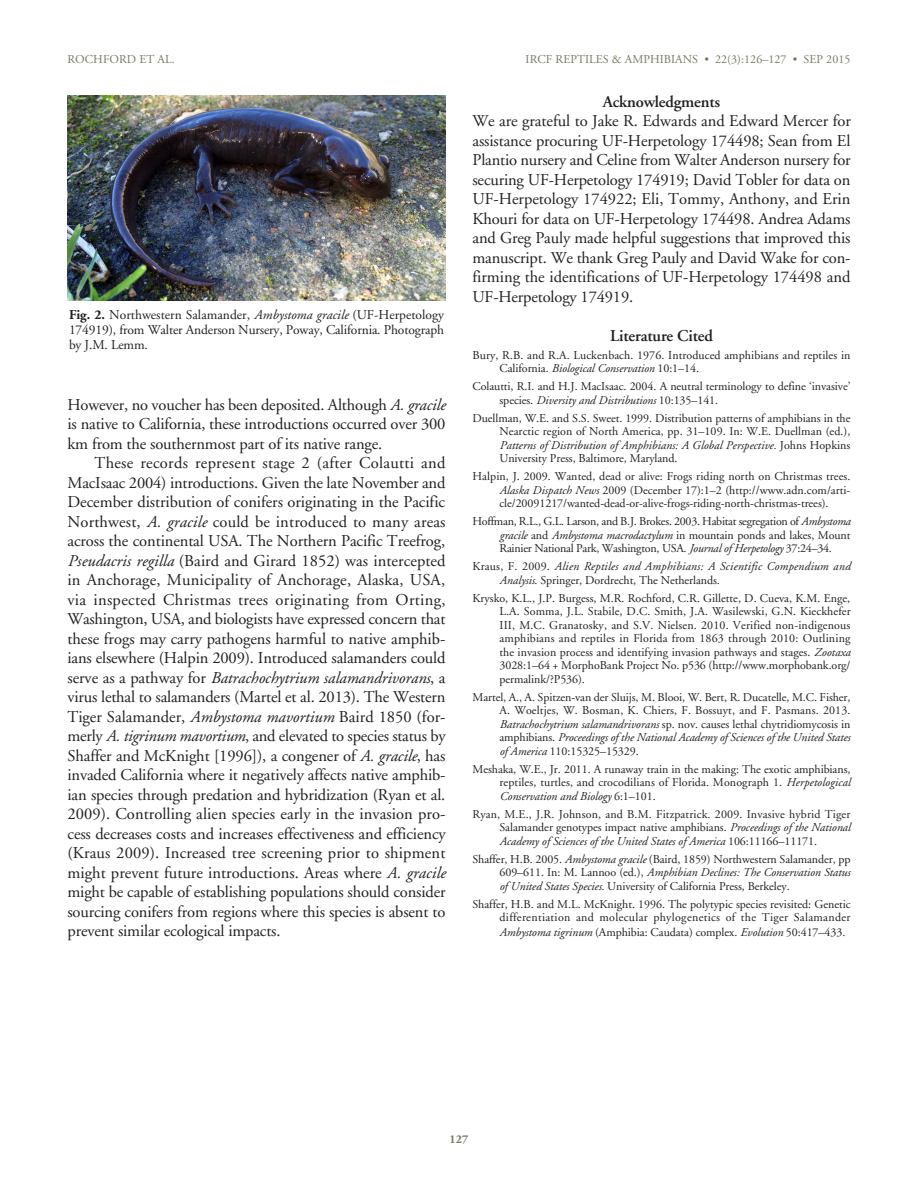
<style>
.page{position:relative;width:918px;height:1188px;background:#fff}
.page>*{position:absolute;margin:0;border:0;box-sizing:border-box;transform-origin:0 0}
.TEXT{font:16.5px/19.5px "Adobe Garamond";letter-spacing:-.01em;color:#231f20;text-align:justify}
.SUBhead{font:600 16.5px "Adobe Garamond";letter-spacing:-.01em;color:#231f20}
.Figure_Caption{font:13.5px/15px "Adobe Garamond";letter-spacing:-.01em;color:#231f20;text-align:justify}
.References{font:12px/13.5px "Adobe Garamond";letter-spacing:-.005em;color:#231f20;text-align:justify}
.References-2{font:12px/13.5px "Adobe Garamond";letter-spacing:.025em;color:#231f20;text-align:right}
.References-3{font:italic 12px/13.5px "Adobe Garamond";letter-spacing:.015em;color:#231f20}
.Running_Head_RIGHT{font:12px "Adobe Garamond";letter-spacing:.005em;color:#717a60}
.Running_Head_LEFT{font:12px "Adobe Garamond";letter-spacing:.005em;color:#717a60}
.Running_Head_LEFT-2{font:700 12px "Adobe Garamond";color:#717a60}
.s1{font-weight:700}
.s2{font-style:italic}
.s3{font-style:normal}
.s4{font-style:normal;color:#211e1f}
</style>
<div class="page">
<img style="left:68px;top:96px;width:378px;height:205px">
<p class="Running_Head_LEFT" style="left:68px;top:53px;width:109px">ROCHFORD ET AL.</p>
<p class="Running_Head_RIGHT" style="left:526px;top:53px;width:326px">IRCF REPTILES &amp; AMPHIBIANS • 22(3):126–127 • SEP 2015</p>
<p class="Figure_Caption" style="left:69px;top:307px;width:377px"><span class="s1">Fig. 2.</span> Northwestern Salamander, <span class="s2">Ambystoma gracile</span> (UF-Herpetology 174919), from Walter Anderson Nursery, Poway, California. Photograph by J.M. Lemm.</p>
<p class="TEXT" style="left:68px;top:395px;width:380px">However, no voucher has been deposited. Although <span class="s2">A. gracile </span>is native to California, these introductions occurred over 300 km from the southernmost part of its native range.</p>
<p class="TEXT" style="left:68px;top:454px;width:380px;text-indent:27px">These records represent stage 2 (after Colautti and MacIsaac 2004) introductions. Given the late November and December distribution of conifers originating in the Pacific Northwest, <span class="s2">A. gracile</span> could be introduced to many areas across the continental USA. The Northern Pacific Treefrog, <span class="s2">Pseudacris regilla</span> (Baird and Girard 1852) was intercepted in Anchorage, Municipality of Anchorage, Alaska, USA, via inspected Christmas trees originating from Orting, Washington, USA, and biologists have expressed concern that these frogs may carry pathogens harmful to native amphib&shy;ians elsewhere (Halpin 2009). Introduced salamanders could serve as a pathway for <span class="s2">Batrachochytrium salamandrivorans</span>, a virus lethal to salamanders (Martel et al. 2013). The Western Tiger Salamander, <span class="s2">Ambystoma mavortium</span> Baird 1850 (for&shy;merly <span class="s2">A. tigrinum mavortium</span>, and elevated to species status by Shaffer and McKnight [1996]), a congener of <span class="s2">A. gracile</span>, has invaded California where it negatively affects native amphib&shy;ian species through predation and hybridization (Ryan et al.<br>2009). Controlling alien species early in the invasion pro&shy;cess decreases costs and increases effectiveness and efficiency (Kraus 2009). Increased tree screening prior to shipment might prevent future introductions. Areas where <span class="s2">A. gracile </span>might be capable of establishing populations should consider sourcing conifers from regions where this species is absent to prevent similar ecological impacts.</p>
<p class="SUBhead" style="left:603px;top:92px;width:119px">Acknowledgments</p>
<p class="TEXT" style="left:472px;top:112px;width:380px">We are grateful to Jake R. Edwards and Edward Mercer for assistance procuring UF-Herpetology 174498; Sean from El Plantio nursery and Celine from Walter Anderson nursery for securing UF-Herpetology 174919; David Tobler for data on UF-Herpetology 174922; Eli, Tommy, Anthony, and Erin Khouri for data on UF-Herpetology 174498. Andrea Adams and Greg Pauly made helpful suggestions that improved this manuscript. We thank Greg Pauly and David Wake for con&shy;firming the identifications of UF-Herpetology 174498 and UF-Herpetology 174919.</p>
<p class="SUBhead" style="left:610px;top:326px;width:104px">Literature Cited</p>
<p class="References" style="left:500px;top:348px;width:353px;text-indent:-27px">Bury, R.B. and R.A. Luckenbach. 1976. Introduced amphibians and reptiles in<br>California. <span class="s2">Biological Conservation</span> 10:1–14.</p>
<p class="References" style="left:500px;top:380px;width:353px;text-indent:-27px">Colautti, R.I. and H.J. MacIsaac. 2004. A neutral terminology to define ‘invasive’ species. <span class="s2">Diversity and Distributions</span> 10:135–141.</p>
<p class="References" style="left:500px;top:411px;width:353px;text-indent:-27px">Duellman, W.E. and S.S. Sweet. 1999. Distribution patterns of amphibians in the Nearctic region of North America, pp. 31–109. In: W.E. Duellman (ed.), <span class="s2">Patterns of Distribution of Amphibians: A Global Perspective.</span> Johns Hopkins University Press, Baltimore, Maryland.</p>
<p class="References" style="left:500px;top:470px;width:353px;text-indent:-27px">Halpin, J. 2009. Wanted, dead or alive: Frogs riding north on Christmas trees.<br><span class="s2">Alaska Dispatch News</span> 2009 (December 17):1–2 (http://www.adn.com/arti&shy;cle/20091217/wanted-dead-or-alive-frogs-riding-north-christmas-trees).</p>
<p class="References" style="left:500px;top:515px;width:353px;text-indent:-27px">Hoffman, R.L., G.L. Larson, and B.J. Brokes. 2003. Habitat segregation of <span class="s2">Ambystoma gracile</span> and <span class="s2">Ambystoma macrodactylum</span> in mountain ponds and lakes, Mount Rainier National Park, Washington, USA. <span class="s2">Journal of Herpetology</span> 37:24–34.</p>
<p class="References-3" style="left:500px;top:560px;width:352px;text-indent:-27px"><span class="s3">Kraus, F. 2009.</span> Alien Reptiles and Amphibians: A Scientific Compendium and<br>Analysis<span class="s3">.</span> <span class="s4">Springer, Dordrecht, The Netherlands.</span></p>
<p class="References" style="left:500px;top:592px;width:353px;text-indent:-27px">Krysko, K.L., J.P. Burgess, M.R. Rochford, C.R. Gillette, D. Cueva, K.M. Enge, L.A. Somma, J.L. Stabile, D.C. Smith, J.A. Wasilewski, G.N. Kieckhefer III, M.C. Granatosky, and S.V. Nielsen. 2010. Verified non-indigenous amphibians and reptiles in Florida from 1863 through 2010: Outlining the invasion process and identifying invasion pathways and stages. <span class="s2">Zootaxa </span>3028:1–64 + MorphoBank Project No. p536 (http://www.morphobank.org/ permalink/?P536).</p>
<p class="References" style="left:500px;top:691px;width:353px;text-indent:-27px">Martel, A., A. Spitzen-van der Sluijs, M. Blooi, W. Bert, R. Ducatelle, M.C. Fisher, A. Woeltjes, W. Bosman, K. Chiers, F. Bossuyt, and F. Pasmans. 2013.<br><span class="s2">Batrachochytrium salamandrivorans</span> sp. nov. causes lethal chytridiomycosis in amphibians. <span class="s2">Proceedings of the National Academy of Sciences of the United States of America</span> 110:15325–15329.</p>
<p class="References" style="left:500px;top:763px;width:353px;text-indent:-27px">Meshaka, W.E., Jr. 2011. A runaway train in the making: The exotic amphibians, reptiles, turtles, and crocodilians of Florida. Monograph 1. <span class="s2">Herpetological Conservation and Biology</span> 6:1–101.</p>
<p class="References" style="left:500px;top:808px;width:353px;text-indent:-27px">Ryan, M.E., J.R. Johnson, and B.M. Fitzpatrick. 2009. Invasive hybrid Tiger Salamander genotypes impact native amphibians. <span class="s2">Proceedings of the National Academy of Sciences of the United States of America</span> 106:11166–11171.</p>
<p class="References" style="left:500px;top:853px;width:353px;text-indent:-27px">Shaffer, H.B. 2005. <span class="s2">Ambystoma gracile</span> (Baird, 1859) Northwestern Salamander, pp 609–611. In: M. Lannoo (ed.), <span class="s2">Amphibian Declines: The Conservation Status of United States Species.</span> University of California Press, Berkeley.</p>
<p class="References-2" style="left:472px;top:898px;width:380px">Shaffer, H.B. and M.L. McKnight. 1996. The polytypic species revisited: Genetic differentiation and molecular phylogenetics of the Tiger Salamander</p>
<p class="References" style="left:500px;top:926px;width:347px"><span class="s2">Ambystoma tigrinum</span> (Amphibia: Caudata) complex. <span class="s2">Evolution</span> 50:417–433.</p>
<p class="Running_Head_LEFT-2" style="left:450px;top:1132px;width:20px">127</p>
</div>
